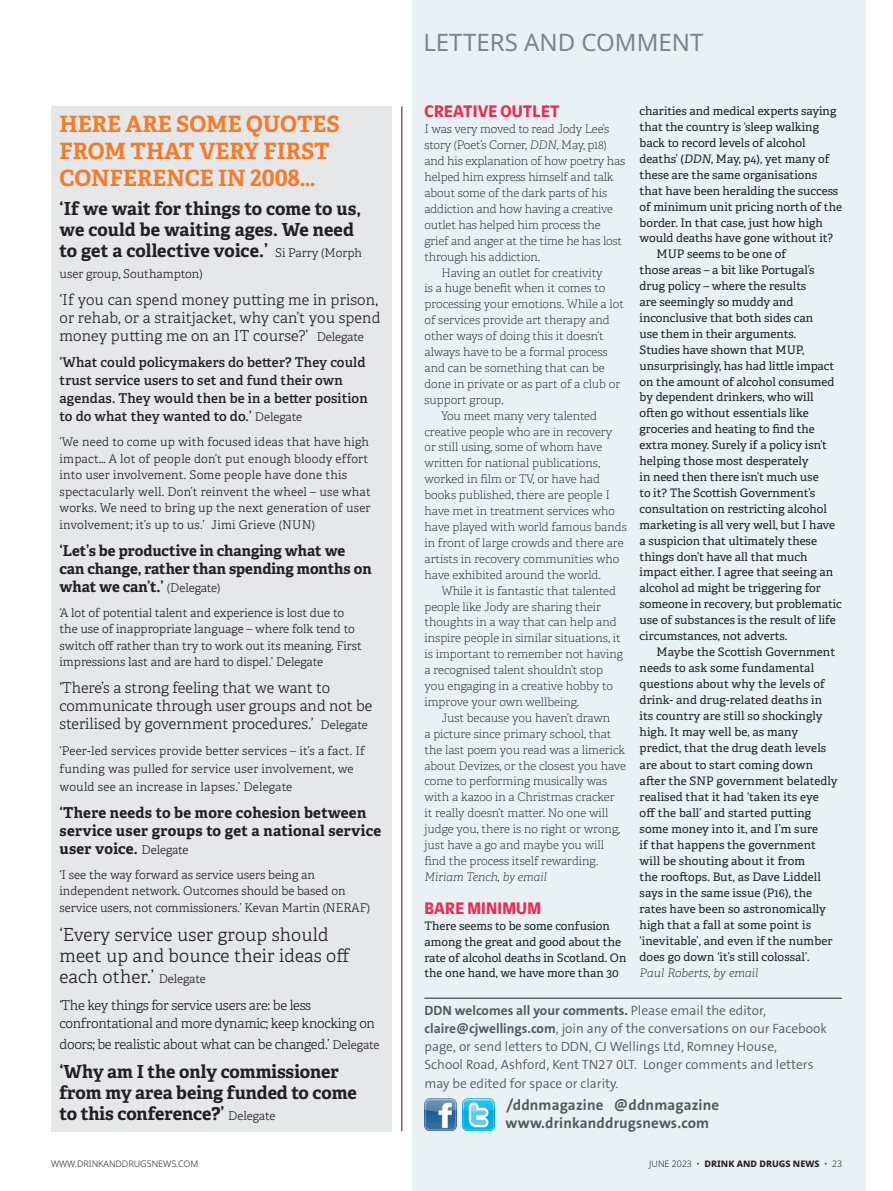
<style>
.page{position:relative;width:893px;height:1191px;background:#fff}
.page>*{position:absolute;margin:0;border:0;box-sizing:border-box;transform-origin:0 0}
.Page_runner_Noto{font:24px "Noto Sans";color:#808285}
.Feat_body_Noto{font:700 22.5px/27px "Adelle PE";color:#f47b2a}
.Letter_head{font:700 18.15px "Duplicate Sans";letter-spacing:.01em;color:#ed2b4e;scale:.91 1}
.Feat_body_Noto-2{font:700 18px/21px "Adelle PE";color:#231f20}
.Feat_body_Noto-3{font:18px/21px "Adelle PE Lt";letter-spacing:.01em;color:#231f20}
.Feat_body_Noto-4{font:15px/18px "Adelle PE Lt";color:#231f20}
.Feat_body_Noto-5{font:700 15px/18px "Adelle PE";color:#231f20}
.t1{font:700 15px "The Sans B7";letter-spacing:.01em;color:#57585a}
.t2{font:300 13.5px/18px "The Sans B4";color:#57585a}
.Feat_body_Noto-6{font:13.5px/18px "Adelle PE Sb";letter-spacing:.01em;color:#231f20}
.Feat_body_Noto-7{font:13.5px/18px "Adelle PE Lt";letter-spacing:-.02em;color:#231f20}
.Feat_body_Noto-8{font:12px/16.5px "Adelle PE Lt";letter-spacing:.02em;color:#231f20}
.Feat_body_Noto-9{font:12px/16.5px "Adelle PE Lt";color:#231f20}
.Letter_head-2{font:11.7px/15.9px "Adelle PE";color:#231f20}
.Letter_body{font:11.7px/15.9px "Adelle PE Th";color:#231f20}
.Letter_credit{font:italic 11.7px "Adelle PE Th";color:#231f20}
.Letter_head-3{font:italic 11.7px "Adelle PE Th";letter-spacing:.01em;color:#231f20}
.t3{font:800 9px "Noto Sans";color:#231f20}
.t4{font:300 9px "Noto Sans";color:#231f20}
.s1{font-family:"Adelle PE Lt";font-weight:400;font-size:12px}
.s2{font-size:12px}
.s3{font-family:"Adelle PE Lt";font-size:12px}
.s4{font-style:italic}
.s5{font-family:"The Sans B7";font-weight:700}
.s6{font-weight:300}
</style>
<div class="page">
<div style="left:412px;top:0;width:454px;height:1191px;background:#eaf1f5"></div>
<hr style="left:401px;top:106px;width:1px;height:1025px;background:#231f20">
<img style="left:424px;top:1098px;width:32px;height:32px">
<img style="left:463px;top:1098px;width:32px;height:32px">
<hr style="left:424px;top:997px;width:418px;height:1px;background:#231f20">
<div style="left:51px;top:106px;width:340px;height:1025px;background:#e6e7e9"></div>
<p class="Feat_body_Noto" style="left:60px;top:109px;width:282px">HERE ARE SOME QUOTES<br>FROM THAT VERY FIRST<br>CONFERENCE IN 2008…</p>
<p class="Feat_body_Noto-2" style="left:60px;top:198px;width:304px">‘If we wait for things to come to us, we could be waiting ages. We need to get a collective voice.’ <span class="s1">Si Parry (Morph</span></p>
<p class="Feat_body_Noto-9" style="left:60px;top:265px;width:145px">user group, Southampton)</p>
<p class="Feat_body_Noto-4" style="left:60px;top:290px;width:322px">‘If you can spend money putting me in prison, or rehab, or a straitjacket, why can’t you spend money putting me on an IT course?’ <span class="s2">Delegate</span></p>
<p class="Feat_body_Noto-6" style="left:60px;top:353px;width:310px">‘What could policymakers do better? They could trust service users to set and fund their own agendas. They would then be in a better position to do what they wanted to do.’ <span class="s3">Delegate</span></p>
<p class="Feat_body_Noto-8" style="left:60px;top:433px;width:313px">‘We need to come up with focused ideas that have high impact… A lot of people don’t put enough bloody effort into user involvement. Some people have done this spectacularly well. Don’t reinvent the wheel – use what works. We need to bring up the next generation of user involvement; it’s up to us.’ Jimi Grieve (NUN)</p>
<p class="Feat_body_Noto-5" style="left:60px;top:540px;width:314px">‘Let’s be productive in changing what we can change, rather than spending months on what we can’t.’ <span class="s1">(Delegate)</span></p>
<p class="Feat_body_Noto-9" style="left:60px;top:603px;width:304px">‘A lot of potential talent and experience is lost due to the use of inappropriate language – where folk tend to switch off rather than try to work out its meaning. First impressions last and are hard to dispel.’ Delegate</p>
<p class="Feat_body_Noto-4" style="left:60px;top:678px;width:314px">‘There’s a strong feeling that we want to communicate through user groups and not be sterilised by government procedures.’ <span class="s2">Delegate</span></p>
<p class="Feat_body_Noto-8" style="left:60px;top:741px;width:307px;line-height:18px">‘Peer-led services provide better services – it’s a fact. If funding was pulled for service user involvement, we would see an increase in lapses.’ Delegate</p>
<p class="Feat_body_Noto-5" style="left:60px;top:802px;width:323px">‘There needs to be more cohesion between service user groups to get a national service user voice. <span class="s1">Delegate</span></p>
<p class="Feat_body_Noto-9" style="left:60px;top:865px;width:312px">‘I see the way forward as service users being an independent network. Outcomes should be based on service users, not commissioners.’ Kevan Martin (NERAF)</p>
<p class="Feat_body_Noto-3" style="left:60px;top:923px;width:292px">‘Every service user group should meet up and bounce their ideas off each other.’ <span class="s2">Delegate</span></p>
<p class="Feat_body_Noto-7" style="left:60px;top:995px;width:317px">‘The key things for service users are: be less confrontational and more dynamic; keep knocking on</p>
<p class="Feat_body_Noto-7" style="left:60px;top:1034px;width:322px">doors; be realistic about what can be changed.’ <span class="s2">Delegate</span></p>
<p class="Feat_body_Noto-2" style="left:60px;top:1060px;width:299px">‘Why am I the only commissioner from my area being funded to come to this conference?’ <span class="s1">Delegate</span></p>
<p class="Page_runner_Noto" style="left:423px;top:29px;width:282px">LETTERS AND COMMENT</p>
<p class="Letter_head" style="left:425px;top:99px;width:150px">CREATIVE OUTLET</p>
<p class="Letter_body" style="left:424px;top:121px;width:202px">I was very moved to read Jody Lee’s story (Poet’s Corner, <span class="s4">DDN</span>, May, p18) and his explanation of how poetry has helped him express himself and talk about some of the dark parts of his addiction and how having a creative outlet has helped him process the grief and anger at the time he has lost through his addiction.</p>
<p class="Letter_body" style="left:424px;top:264px;width:201px;text-indent:17px">Having an outlet for creativity<br>is a huge benefit when it comes to processing your emotions. While a lot of services provide art therapy and other ways of doing this it doesn’t always have to be a formal process and can be something that can be done in private or as part of a club or support group.</p>
<p class="Letter_body" style="left:424px;top:407px;width:204px;text-indent:17px">You meet many very talented creative people who are in recovery<br>or still using, some of whom have written for national publications, worked in film or TV, or have had books published, there are people I have met in treatment services who have played with world famous bands in front of large crowds and there are artists in recovery communities who have exhibited around the world.</p>
<p class="Letter_body" style="left:424px;top:582px;width:200px;text-indent:17px">While it is fantastic that talented people like Jody are sharing their thoughts in a way that can help and inspire people in similar situations, it is important to remember not having a recognised talent shouldn’t stop you engaging in a creative hobby to improve your own wellbeing.</p>
<p class="Letter_body" style="left:424px;top:709px;width:203px;text-indent:17px">Just because you haven’t drawn<br>a picture since primary school, that the last poem you read was a limerick about Devizes, or the closest you have come to performing musically was with a kazoo in a Christmas cracker<br>it really doesn’t matter. No one will judge you, there is no right or wrong, just have a go and maybe you will find the process itself rewarding.</p>
<p class="Letter_credit" style="left:424px;top:869px;width:124px">Miriam Tench, by email</p>
<p class="Letter_head" style="left:425px;top:895px;width:130px">BARE MINIMUM</p>
<p class="Letter_head-2" style="left:424px;top:917px;width:203px">There seems to be some confusion among the great and good about the rate of alcohol deaths in Scotland. On the one hand, we have more than 30</p>
<p class="Letter_head-2" style="left:640px;top:103px;width:204px">charities and medical experts saying that the country is ‘sleep walking back to record levels of alcohol deaths’ (<span class="s4">DDN</span>, May, p4), yet many of these are the same organisations that have been heralding the success of minimum unit pricing north of the border. In that case, just how high would deaths have gone without it?</p>
<p class="Letter_head-2" style="left:640px;top:246px;width:204px;text-indent:17px">MUP seems to be one of<br>those areas – a bit like Portugal’s drug policy – where the results<br>are seemingly so muddy and inconclusive that both sides can<br>use them in their arguments.<br>Studies have shown that MUP, unsurprisingly, has had little impact on the amount of alcohol consumed by dependent drinkers, who will often go without essentials like groceries and heating to find the extra money. Surely if a policy isn’t helping those most desperately<br>in need then there isn’t much use<br>to it? The Scottish Government’s consultation on restricting alcohol marketing is all very well, but I have a suspicion that ultimately these things don’t have all that much impact either. I agree that seeing an alcohol ad might be triggering for someone in recovery, but problematic use of substances is the result of life circumstances, not adverts.</p>
<p class="Letter_head-2" style="left:640px;top:643px;width:200px;text-indent:17px">Maybe the Scottish Government needs to ask some fundamental questions about why the levels of drink- and drug-related deaths in its country are still so shockingly high. It may well be, as many predict, that the drug death levels are about to start coming down after the SNP government belatedly realised that it had ‘taken its eye<br>off the ball’ and started putting some money into it, and I’m sure<br>if that happens the government will be shouting about it from<br>the rooftops. But, as Dave Liddell says in the same issue (P16), the rates have been so astronomically high that a fall at some point is ‘inevitable’, and even if the number does go down ‘it’s still colossal’.</p>
<p class="Letter_head-3" style="left:640px;top:965px;width:120px">Paul Roberts, by email</p>
<p class="t2" style="left:424px;top:1002px;width:404px"><span class="s5">DDN welcomes all your comments.</span> Please email the editor, <span class="s5">claire@cjwellings.com</span>, join any of the conversations on our Facebook page, or send letters to DDN, CJ Wellings Ltd, Romney House,<br>School Road, Ashford, Kent TN27 0LT. Longer comments and letters may be edited for space or clarity.</p>
<p class="t1" style="left:506px;top:1097px;width:214px">/ddnmagazine @ddnmagazine</p>
<p class="t1" style="left:505px;top:1115px;width:205px">www.drinkanddrugsnews.com</p>
<p class="t4" style="left:51px;top:1158px;width:149px">WWW.DRINKANDDRUGSNEWS.COM</p>
<p class="t3" style="left:649px;top:1158px;width:194px"><span class="s6">JUNE 2023 •</span> DRINK AND DRUGS NEWS <span class="s6">• 23</span></p>
</div>
